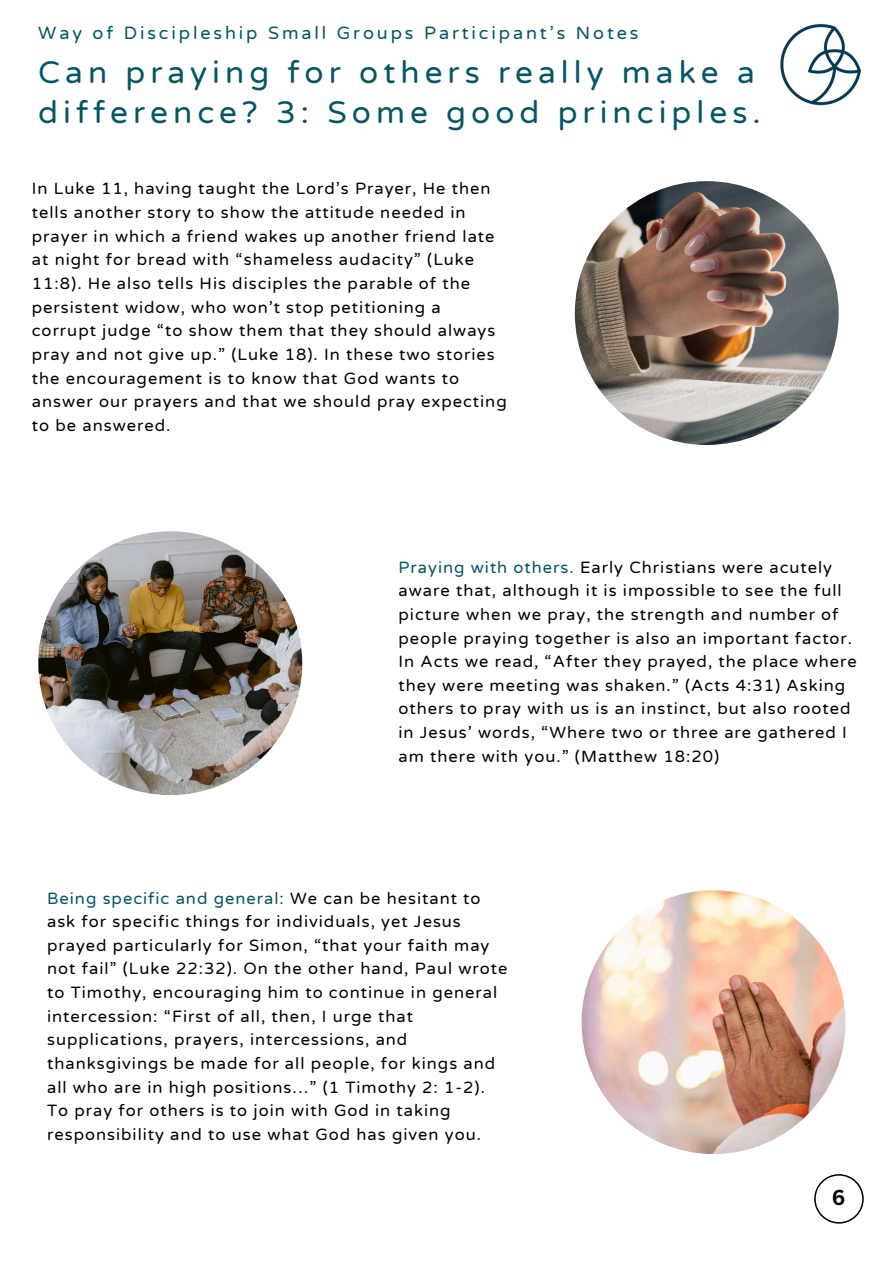
<style>
.page{position:relative;width:894px;height:1264px;background:#fff}
.page>*{position:absolute;margin:0;border:0;box-sizing:border-box;transform-origin:0 0}
.t1{font:31.5px/40px "Varela Round";letter-spacing:.16em;color:#045665}
.t2{font:700 21px "Canva Sans";color:#000}
.t3{font:18px "Varela Round";letter-spacing:.16em;color:#045665}
.t4{font:16.5px/23.7px "Varela Round";letter-spacing:.06em;color:#000}
.s1{color:#045665}
</style>
<div class="page">
<img style="left:780px;top:23px;width:81px;height:83px">
<svg style="left:814px;top:1174px;width:49px;height:49px"></svg>
<img style="left:574px;top:181px;width:264px;height:264px;border-radius:50%">
<img style="left:581px;top:890px;width:264px;height:263px;border-radius:50%">
<img style="left:38px;top:531px;width:264px;height:264px;border-radius:50%">
<p class="t3" style="left:38px;top:23px;width:601px">Way of Discipleship Small Groups Participant’s Notes</p>
<p class="t1" style="left:38px;top:53px;width:723px">Can praying for others really make a difference? 3: Some good principles.</p>
<p class="t4" style="left:32px;top:177px;width:476px">In Luke 11, having taught the Lord’s Prayer, He then tells another story to show the attitude needed in prayer in which a friend wakes up another friend late at night for bread with “shameless audacity” (Luke 11:8). He also tells His disciples the parable of the persistent widow, who won’t stop petitioning a corrupt judge “to show them that they should always pray and not give up.” (Luke 18). In these two stories the encouragement is to know that God wants to answer our prayers and that we should pray expecting to be answered.</p>
<p class="t4" style="left:398px;top:555px;width:459px"><span class="s1">Praying with others.</span> Early Christians were acutely aware that, although it is impossible to see the full picture when we pray, the strength and number of people praying together is also an important factor.<br>In Acts we read, “After they prayed, the place where they were meeting was shaken.” (Acts 4:31) Asking others to pray with us is an instinct, but also rooted in Jesus’ words, “Where two or three are gathered I am there with you.” (Matthew 18:20)</p>
<p class="t4" style="left:47px;top:886px;width:461px"><span class="s1">Being specific and general:</span> We can be hesitant to ask for specific things for individuals, yet Jesus prayed particularly for Simon, “that your faith may not fail” (Luke 22:32). On the other hand, Paul wrote to Timothy, encouraging him to continue in general intercession: “First of all, then, I urge that supplications, prayers, intercessions, and thanksgivings be made for all people, for kings and all who are in high positions…” (1 Timothy 2: 1-2).<br>To pray for others is to join with God in taking responsibility and to use what God has given you.</p>
<p class="t2" style="left:831px;top:1182px;width:15px">6</p>
</div>
